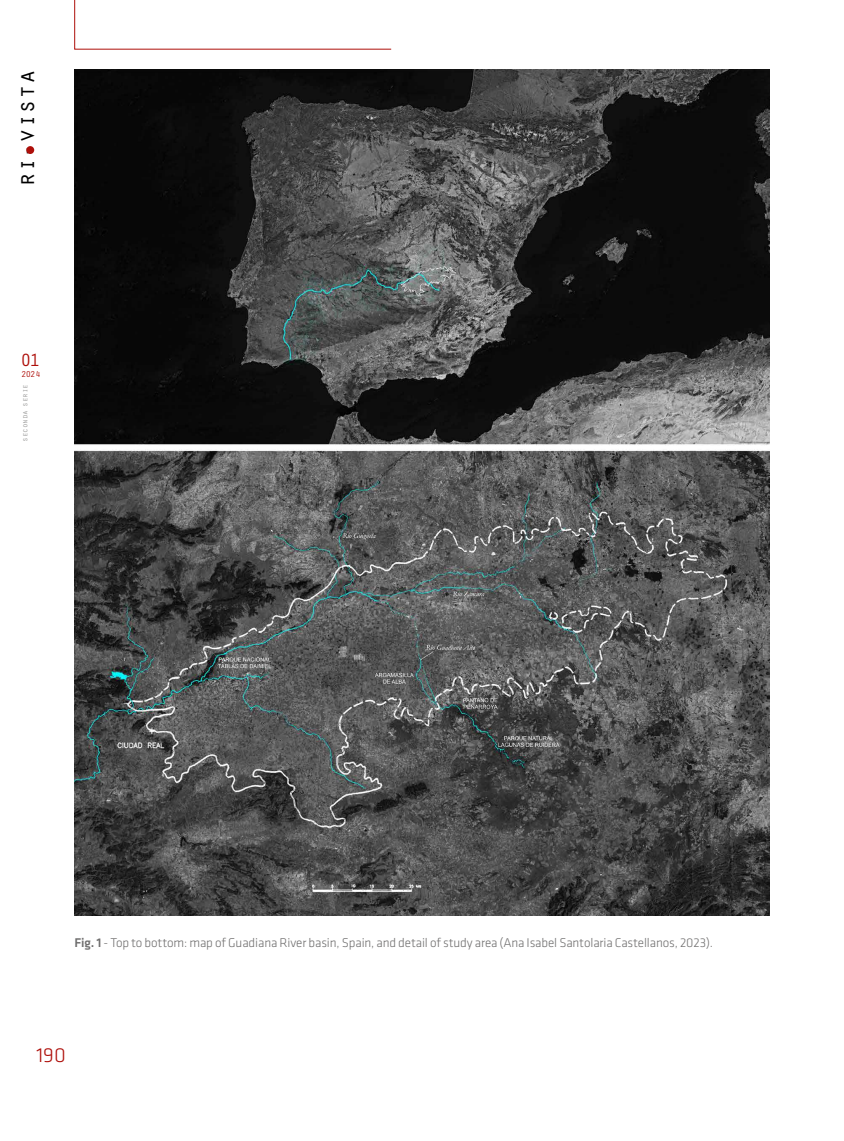
<style>
.page{position:relative;width:844px;height:1141px;background:#fff}
.page>*{position:absolute;margin:0;border:0;box-sizing:border-box;transform-origin:0 0}
.t1{font:24.5px "Orator Std";color:#000}
.t2{font:300 21px "Klavika";color:#ae0f0a}
.t3{font:18.38px "Orator Std";color:#ae0f0a}
.t4{font:300 13.12px "Klavika";letter-spacing:-.01em;color:#706f6f}
.t5{font:8.75px "Orator Std";color:#ae0f0a}
.t6{font:7.88px "Orator Std";letter-spacing:-.025em;color:#9d9d9c}
.s1{font-weight:500}
</style>
<div class="page">
<svg style="left:74px;top:0;width:317px;height:50px"></svg>
<div style="left:26px;top:146px;width:8px;height:8px;background:#ae0f0a;border-radius:50%"></div>
<img style="left:74px;top:69px;width:695px;height:846px">
<h1 class="t1" style="left:9px;top:187px;width:119px;rotate:-90deg">ri-vista</h1>
<h3 class="t3" style="left:20px;top:347px;width:22px">01</h3>
<p class="t5" style="left:21px;top:368px;width:21px">2024</p>
<p class="t6" style="left:19px;top:442px;width:59px;rotate:-90deg">seconda serie</p>
<p class="t4" style="left:74px;top:936px;width:640px"><span class="s1">Fig. 1</span> - Top to bottom: map of Guadiana River basin, Spain, and detail of study area (Ana Isabel Santolaria Castellanos, 2023).</p>
<h2 class="t2" style="left:36px;top:1044px;width:31px">190</h2>
</div>
